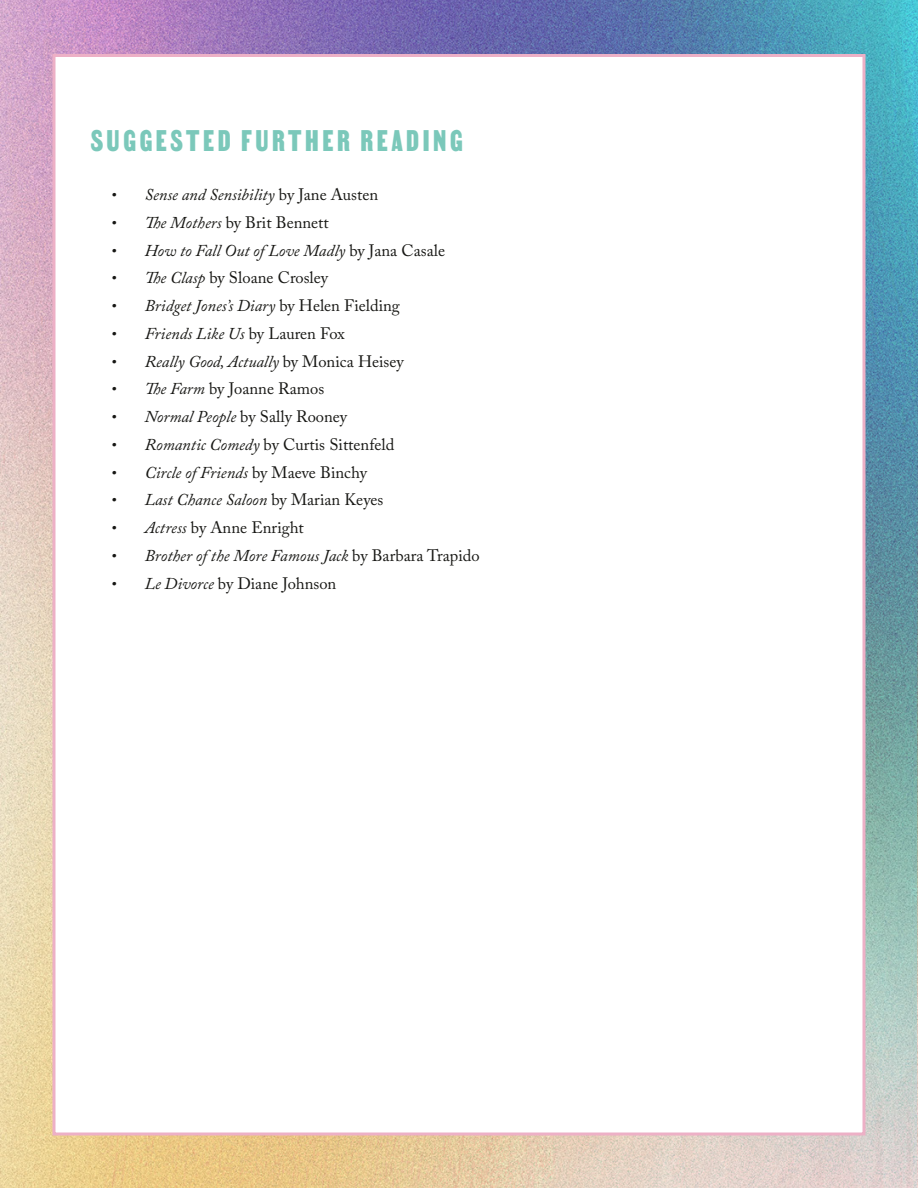
<style>
.page{position:relative;width:918px;height:1188px;background:#fff}
.page>*{position:absolute;margin:0;border:0;box-sizing:border-box;transform-origin:0 0}
.t1{font:36px "VTC Martin Regular";letter-spacing:.1em;color:#7bc8ba}
.t2{font:italic 16.5px "Adobe Caslon Pro";color:#171714}
.t3{font:16.5px "Adobe Caslon Pro";color:#171714}
.s1{font-style:normal}
.s2{font-style:italic}
</style>
<div class="page">
<img style="left:0;top:0;width:918px;height:1188px">
<div style="left:52px;top:54px;width:814px;height:1082px;background:#fff;border:3px solid #edb0c6"></div>
<p class="t1" style="left:91px;top:125px;width:374px">SUGGESTED FURTHER READING</p>
<p class="t2" style="left:111px;top:185px;width:269px">• Sense and Sensibility <span class="s1">by Jane Austen</span></p>
<p class="t3" style="left:111px;top:212px;width:219px"><span class="s2">• The Mothers</span> by Brit Bennett</p>
<p class="t2" style="left:111px;top:240px;width:336px">• How to Fall Out of Love Madly <span class="s1">by Jana Casale</span></p>
<p class="t3" style="left:111px;top:268px;width:219px"><span class="s2">• The Clasp</span> by Sloane Crosley</p>
<p class="t2" style="left:111px;top:296px;width:290px">• Bridget Jones’s Diary <span class="s1">by Helen Fielding</span></p>
<p class="t2" style="left:111px;top:323px;width:235px">• Friends Like Us <span class="s1">by Lauren Fox</span></p>
<p class="t2" style="left:111px;top:351px;width:294px">• Really Good, Actually <span class="s1">by Monica Heisey</span></p>
<p class="t3" style="left:111px;top:379px;width:215px"><span class="s2">• The Farm</span> by Joanne Ramos</p>
<p class="t2" style="left:111px;top:407px;width:238px">• Normal People <span class="s1">by Sally Rooney</span></p>
<p class="t3" style="left:111px;top:434px;width:285px"><span class="s2">• Romantic Comedy</span> by Curtis Sittenfeld</p>
<p class="t2" style="left:111px;top:462px;width:258px">• Circle of Friends <span class="s1">by Maeve Binchy</span></p>
<p class="t2" style="left:111px;top:490px;width:274px">• Last Chance Saloon <span class="s1">by Marian Keyes</span></p>
<p class="t3" style="left:111px;top:518px;width:194px"><span class="s2">• Actress</span> by Anne Enright</p>
<p class="t2" style="left:111px;top:545px;width:370px">• Brother of the More Famous Jack <span class="s1">by Barbara Trapido</span></p>
<p class="t3" style="left:111px;top:573px;width:227px"><span class="s2">• Le Divorce</span> by Diane Johnson</p>
</div>
